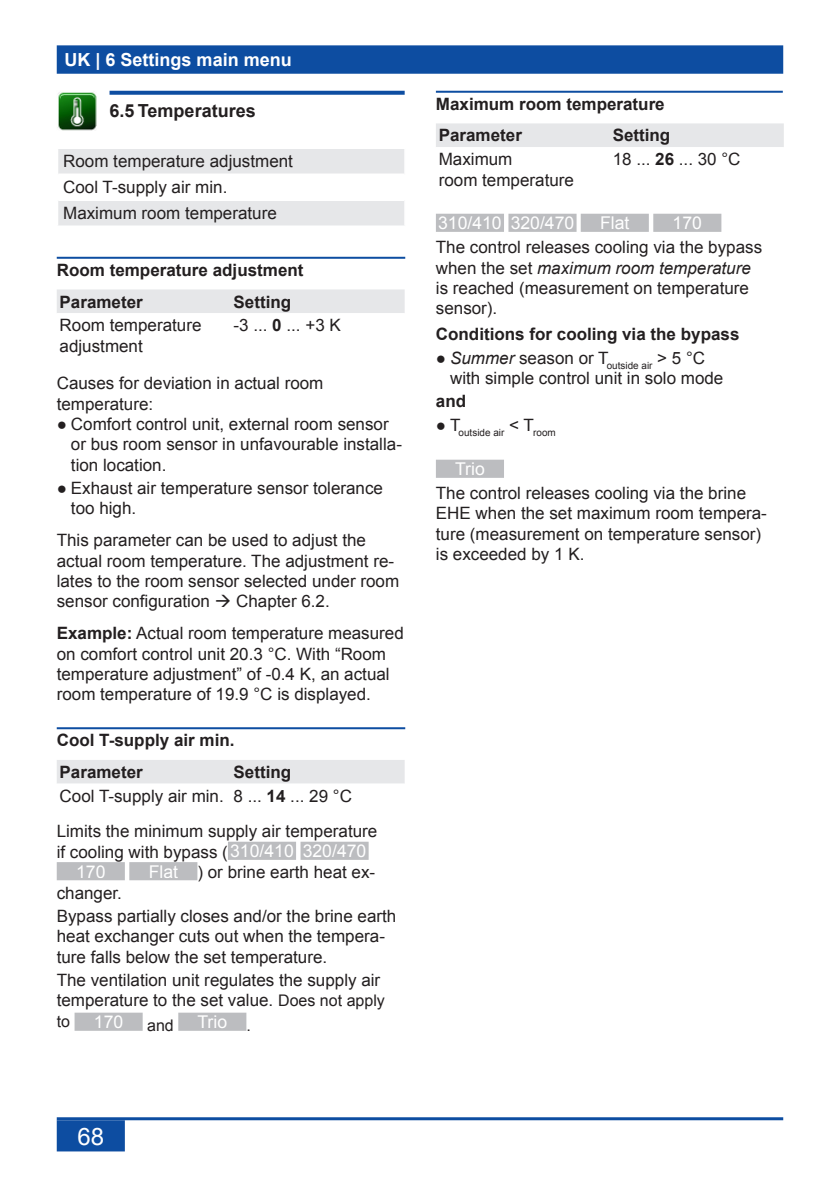
<style>
.page{position:relative;width:840px;height:1191px;background:#fff}
.page>*{position:absolute;margin:0;border:0;box-sizing:border-box;transform-origin:0 0}
.t1{font:24px "Arial";color:#fff}
.t2{font:700 18px "Arial";color:#fff}
.Überschrift_02_Icon{font:700 18px "Arial";color:#231f20}
.t3{font:17.6px "Arial";color:#fff}
.Grundtext{font:17px/20.4px "Arial";color:#231f20}
.Tabelleninhalt_8_5pt{font:17px/20.4px "Arial";color:#231f20}
.Überschrift_03{font:700 17px "Arial";color:#231f20}
.Tabellenkopf_8_5pt{font:700 17px "Arial";color:#231f20}
.Grundtext-2{font:700 17px "Arial";color:#231f20}
.Grundtext-3{font:16px "Arial";color:#231f20}
.t4{font:10px "Arial";color:#231f20}
.s1{font-weight:700}
.s2{font-size:17.6px;color:#fff}
.s3{font-size:16px}
.s4{font-style:italic}
</style>
<div class="page">
<div style="left:58px;top:46px;width:723px;height:27px;background:#0d4da1"></div>
<div style="left:57px;top:45px;width:725px;height:29px;border:2px solid #0d4da1"></div>
<div style="left:58px;top:1121px;width:66px;height:29px;background:#0d4da1"></div>
<div style="left:57px;top:1120px;width:68px;height:31px;border:2px solid #0d4da1"></div>
<hr style="left:57px;top:1117px;width:725px;height:3px;background:#0d4da1">
<hr style="left:57px;top:257px;width:348px;height:2px;background:#0d4da1">
<hr style="left:57px;top:727px;width:348px;height:2px;background:#0d4da1">
<img style="left:57px;top:92px;width:39px;height:38px">
<svg style="left:109px;top:91px;width:295px;height:4px"></svg>
<svg style="left:58px;top:149px;width:346px;height:76px"></svg>
<hr style="left:58px;top:173px;width:346px;height:2px;background:#fff">
<hr style="left:58px;top:199px;width:346px;height:2px;background:#fff">
<div style="left:57px;top:289px;width:347px;height:24px;background:#e6e7e9"></div>
<div style="left:57px;top:760px;width:347px;height:24px;background:#e6e7e9"></div>
<div style="left:229px;top:842px;width:66px;height:17px;background:#bcbdc0"></div>
<div style="left:228px;top:841px;width:68px;height:19px;border:2px solid #bcbdc0"></div>
<div style="left:301px;top:842px;width:66px;height:17px;background:#bcbdc0"></div>
<div style="left:300px;top:841px;width:68px;height:19px;border:2px solid #bcbdc0"></div>
<div style="left:58px;top:863px;width:66px;height:16px;background:#bcbdc0"></div>
<div style="left:57px;top:862px;width:68px;height:18px;border:2px solid #bcbdc0"></div>
<div style="left:130px;top:863px;width:66px;height:16px;background:#bcbdc0"></div>
<div style="left:129px;top:862px;width:68px;height:18px;border:2px solid #bcbdc0"></div>
<div style="left:75px;top:1013px;width:67px;height:16px;background:#bcbdc0"></div>
<div style="left:74px;top:1012px;width:69px;height:18px;border:2px solid #bcbdc0"></div>
<div style="left:179px;top:1013px;width:66px;height:16px;background:#bcbdc0"></div>
<div style="left:178px;top:1012px;width:68px;height:18px;border:2px solid #bcbdc0"></div>
<hr style="left:435px;top:91px;width:347px;height:2px;background:#0d4da1">
<div style="left:436px;top:123px;width:347px;height:24px;background:#e6e7e9"></div>
<div style="left:436px;top:215px;width:66px;height:16px;background:#bcbdc0"></div>
<div style="left:435px;top:214px;width:68px;height:18px;border:2px solid #bcbdc0"></div>
<div style="left:509px;top:215px;width:66px;height:16px;background:#bcbdc0"></div>
<div style="left:508px;top:214px;width:68px;height:18px;border:2px solid #bcbdc0"></div>
<div style="left:581px;top:215px;width:66px;height:16px;background:#bcbdc0"></div>
<div style="left:580px;top:214px;width:68px;height:18px;border:2px solid #bcbdc0"></div>
<div style="left:654px;top:215px;width:66px;height:16px;background:#bcbdc0"></div>
<div style="left:653px;top:214px;width:68px;height:18px;border:2px solid #bcbdc0"></div>
<div style="left:436px;top:461px;width:66px;height:16px;background:#bcbdc0"></div>
<div style="left:435px;top:460px;width:68px;height:18px;border:2px solid #bcbdc0"></div>
<p class="t2" style="left:64px;top:48px;width:229px">UK | 6 Settings main menu</p>
<p class="Überschrift_02_Icon" style="left:109px;top:99px;width:148px">6.5 Temperatures</p>
<p class="Tabelleninhalt_8_5pt" style="left:63px;top:151px;width:231px">Room temperature adjustment</p>
<p class="Tabelleninhalt_8_5pt" style="left:63px;top:177px;width:166px">Cool T-supply air min.</p>
<p class="Tabelleninhalt_8_5pt" style="left:63px;top:203px;width:215px">Maximum room temperature</p>
<p class="Überschrift_03" style="left:57px;top:258px;width:248px">Room temperature adjustment</p>
<p class="Tabellenkopf_8_5pt" style="left:60px;top:290px;width:85px">Parameter</p>
<p class="Tabellenkopf_8_5pt" style="left:233px;top:290px;width:59px">Setting</p>
<p class="Tabelleninhalt_8_5pt" style="left:60px;top:315px;width:143px">Room temperature adjustment</p>
<p class="Tabelleninhalt_8_5pt" style="left:233px;top:315px;width:109px">-3 ... <span class="s1">0</span> ... +3 K</p>
<p class="Grundtext" style="left:57px;top:373px;width:268px">Causes for deviation in actual room temperature:</p>
<p class="Grundtext" style="left:71px;top:414px;width:332px;text-indent:-14px">● Comfort control unit, external room sensor or bus room sensor in unfavourable installa&shy;tion location.</p>
<p class="Grundtext" style="left:71px;top:478px;width:313px;text-indent:-14px">● Exhaust air temperature sensor tolerance too high.</p>
<p class="Grundtext" style="left:57px;top:530px;width:344px">This parameter can be used to adjust the actual room temperature. The adjustment re&shy;lates to the room sensor selected under room sensor configuration → Chapter 6.2.</p>
<p class="Grundtext" style="left:57px;top:623px;width:348px"><span class="s1">Example:</span> Actual room temperature measured on comfort control unit 20.3 °C. With “Room temperature adjustment” of -0.4 K, an actual room temperature of 19.9 °C is displayed.</p>
<p class="Überschrift_03" style="left:57px;top:729px;width:179px">Cool T-supply air min.</p>
<p class="Tabellenkopf_8_5pt" style="left:60px;top:760px;width:85px">Parameter</p>
<p class="Tabellenkopf_8_5pt" style="left:233px;top:760px;width:59px">Setting</p>
<p class="Tabelleninhalt_8_5pt" style="left:60px;top:785px;width:166px">Cool T-supply air min.</p>
<p class="Tabelleninhalt_8_5pt" style="left:233px;top:785px;width:120px">8 ... <span class="s1">14</span> ... 29 °C</p>
<p class="Grundtext" style="left:57px;top:821px;width:322px">Limits the minimum supply air temperature if cooling with bypass (<span class="s2">310/410</span></p>
<p class="t3" style="left:302px;top:839px;width:65px">320/470</p>
<p class="t3" style="left:76px;top:860px;width:31px">170</p>
<p class="t3" style="left:149px;top:860px;width:31px">Flat</p>
<p class="Grundtext" style="left:197px;top:862px;width:179px">) or brine earth heat ex-</p>
<p class="Grundtext" style="left:57px;top:882px;width:67px">changer.</p>
<p class="Grundtext" style="left:57px;top:906px;width:341px">Bypass partially closes and/or the brine earth heat exchanger cuts out when the tempera&shy;ture falls below the set temperature.</p>
<p class="Grundtext" style="left:57px;top:970px;width:329px">The ventilation unit regulates the supply air temperature to the set value. <span class="s3">Does not apply</span></p>
<p class="Grundtext-3" style="left:57px;top:1010px;width:15px">to</p>
<p class="t3" style="left:94px;top:1010px;width:31px">170</p>
<p class="Grundtext-3" style="left:147px;top:1014px;width:28px">and</p>
<p class="t3" style="left:197px;top:1010px;width:31px">Trio</p>
<p class="Grundtext-3" style="left:246px;top:1014px;width:6px">.</p>
<p class="Überschrift_03" style="left:435px;top:92px;width:230px">Maximum room temperature</p>
<p class="Tabellenkopf_8_5pt" style="left:438px;top:124px;width:85px">Parameter</p>
<p class="Tabellenkopf_8_5pt" style="left:612px;top:124px;width:59px">Setting</p>
<p class="Tabelleninhalt_8_5pt" style="left:438px;top:149px;width:137px">Maximum<br>room temperature</p>
<p class="Tabelleninhalt_8_5pt" style="left:612px;top:149px;width:129px">18 ... <span class="s1">26</span> ... 30 °C</p>
<p class="t3" style="left:438px;top:211px;width:65px">310/410</p>
<p class="t3" style="left:510px;top:211px;width:65px">320/470</p>
<p class="t3" style="left:599px;top:211px;width:31px">Flat</p>
<p class="t3" style="left:672px;top:211px;width:31px">170</p>
<p class="Grundtext" style="left:435px;top:237px;width:327px">The control releases cooling via the bypass when the set <span class="s4">maximum room temperature </span>is reached (measurement on temperature sensor).</p>
<p class="Grundtext-2" style="left:435px;top:323px;width:305px">Conditions for cooling via the bypass</p>
<p class="Grundtext" style="left:450px;top:348px;width:275px;text-indent:-14px">● <span class="s4">Summer</span> season or T<sub>outside</sub> <sub>air</sub> &gt; 5 °C with simple control unit in solo mode</p>
<p class="Grundtext-2" style="left:435px;top:390px;width:32px">and</p>
<p class="t4" style="left:435px;top:426px;width:121px"><sup>●</sup> <sup>T</sup>outside air <sup>&lt;</sup> <sup>T</sup>room</p>
<p class="t3" style="left:455px;top:457px;width:31px">Trio</p>
<p class="Grundtext" style="left:435px;top:483px;width:332px">The control releases cooling via the brine EHE when the set maximum room tempera&shy;ture (measurement on temperature sensor) is exceeded by 1 K.</p>
<h1 class="t1" style="left:77px;top:1120px;width:28px">68</h1>
</div>
